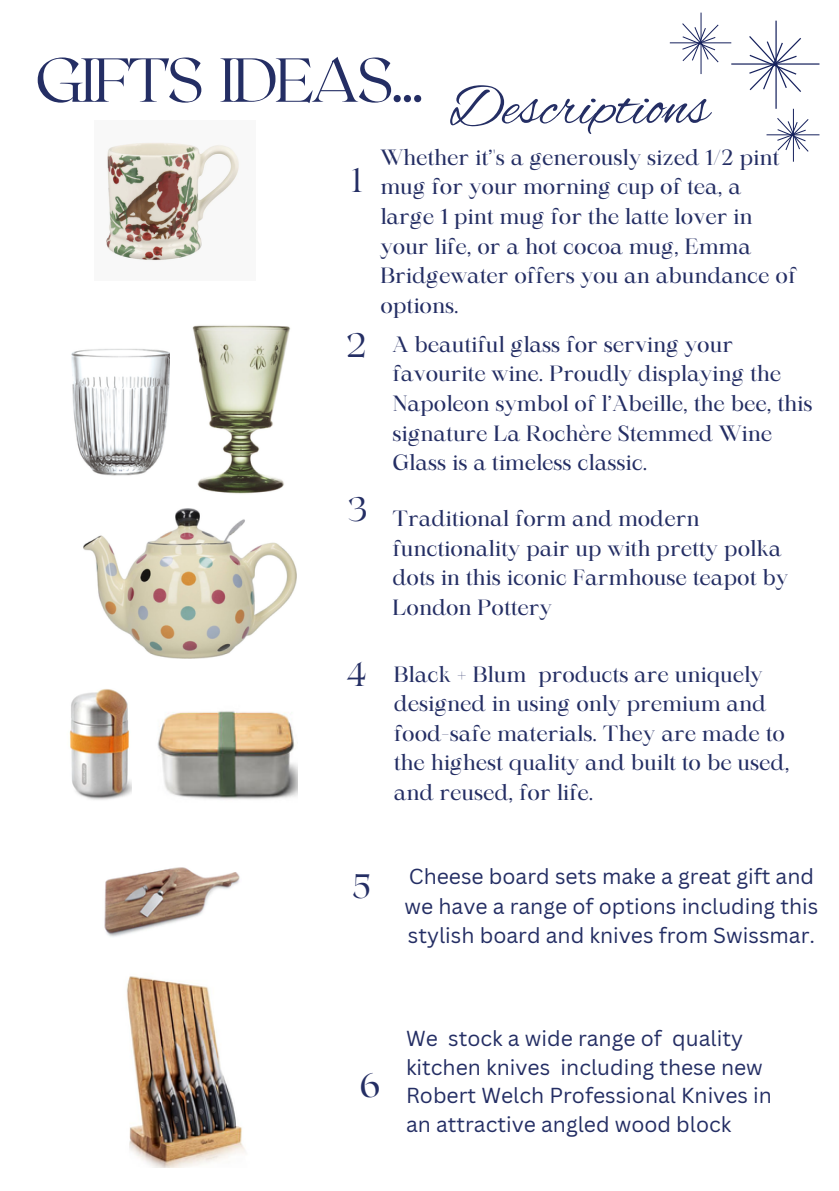
<style>
.page{position:relative;width:839px;height:1191px;background:#fff}
.page>*{position:absolute;margin:0;border:0;box-sizing:border-box;transform-origin:0 0}
.t1{font:100 62px "Roxborough CF";letter-spacing:-.05em;color:#242e64}
.t2{font:59.2px "Alex Brush";color:#242e64}
.t3{font:100 33.8px "Roxborough CF";color:#242e64}
.t4{font:33.8px "Roxborough CF";color:#242e64}
.t5{font:21.2px/29.6px "Maharlika";color:#242e64}
.t6{font:21.2px/28.4px "Canva Sans";color:#242e64}
</style>
<div class="page">
<img style="left:106px;top:142px;width:133px;height:119px">
<img style="left:71px;top:349px;width:99px;height:127px">
<img style="left:192px;top:325px;width:99px;height:169px">
<img style="left:83px;top:509px;width:213px;height:150px">
<img style="left:69px;top:689px;width:62px;height:111px">
<img style="left:157px;top:711px;width:140px;height:89px">
<hr style="left:775px;top:21px;width:1px;height:88px;background:#16215d">
<hr style="left:731px;top:63px;width:88px;height:2px;background:#16215d">
<svg style="left:747px;top:35px;width:55px;height:58px"></svg>
<hr style="left:700px;top:13px;width:1px;height:61px;background:#16215d">
<hr style="left:669px;top:43px;width:62px;height:1px;background:#16215d">
<svg style="left:681px;top:23px;width:38px;height:40px"></svg>
<hr style="left:793px;top:109px;width:1px;height:53px;background:#16215d">
<hr style="left:766px;top:134px;width:53px;height:1px;background:#16215d">
<svg style="left:776px;top:117px;width:33px;height:35px"></svg>
<img style="left:104px;top:867px;width:136px;height:70px">
<img style="left:127px;top:976px;width:118px;height:192px">
<p class="t1" style="left:35px;top:40px;width:391px">GIFTS IDEAS...</p>
<p class="t2" style="left:449px;top:74px;width:261px">Descriptions</p>
<p class="t5" style="left:380px;top:144px;width:417px">Whether it’'s a generously sized 1/2 pint mug for your morning cup of tea, a large 1 pint mug for the latte lover in your life, or a hot cocoa mug, Emma<br>Bridgewater offers you an abundance of options.</p>
<p class="t3" style="left:352px;top:158px;width:11px">1</p>
<p class="t3" style="left:346px;top:323px;width:22px">2</p>
<p class="t3" style="left:347px;top:487px;width:21px">3</p>
<p class="t3" style="left:346px;top:652px;width:22px">4</p>
<p class="t5" style="left:392px;top:331px;width:421px">A beautiful glass for serving your favourite wine. Proudly displaying the Napoleon symbol of l’Abeille, the bee, this signature La Rochère Stemmed Wine Glass is a timeless classic.</p>
<p class="t5" style="left:392px;top:506px;width:397px">Traditional form and modern functionality pair up with pretty polka dots in this iconic Farmhouse teapot by<br>London Pottery</p>
<p class="t5" style="left:394px;top:661px;width:397px">Black + Blum products are uniquely designed in using only premium and food-safe materials. They are made to the highest quality and built to be used, and reused, for life.</p>
<p class="t3" style="left:352px;top:865px;width:20px">5</p>
<p class="t6" style="left:404px;top:861px;width:415px;line-height:29.6px">Cheese board sets make a great gift and we have a range of options including this stylish board and knives from Swissmar.</p>
<p class="t4" style="left:360px;top:1063px;width:22px">6</p>
<p class="t6" style="left:406px;top:1024px;width:367px">We stock a wide range of quality kitchen knives including these new Robert Welch Professional Knives in an attractive angled wood block</p>
</div>
